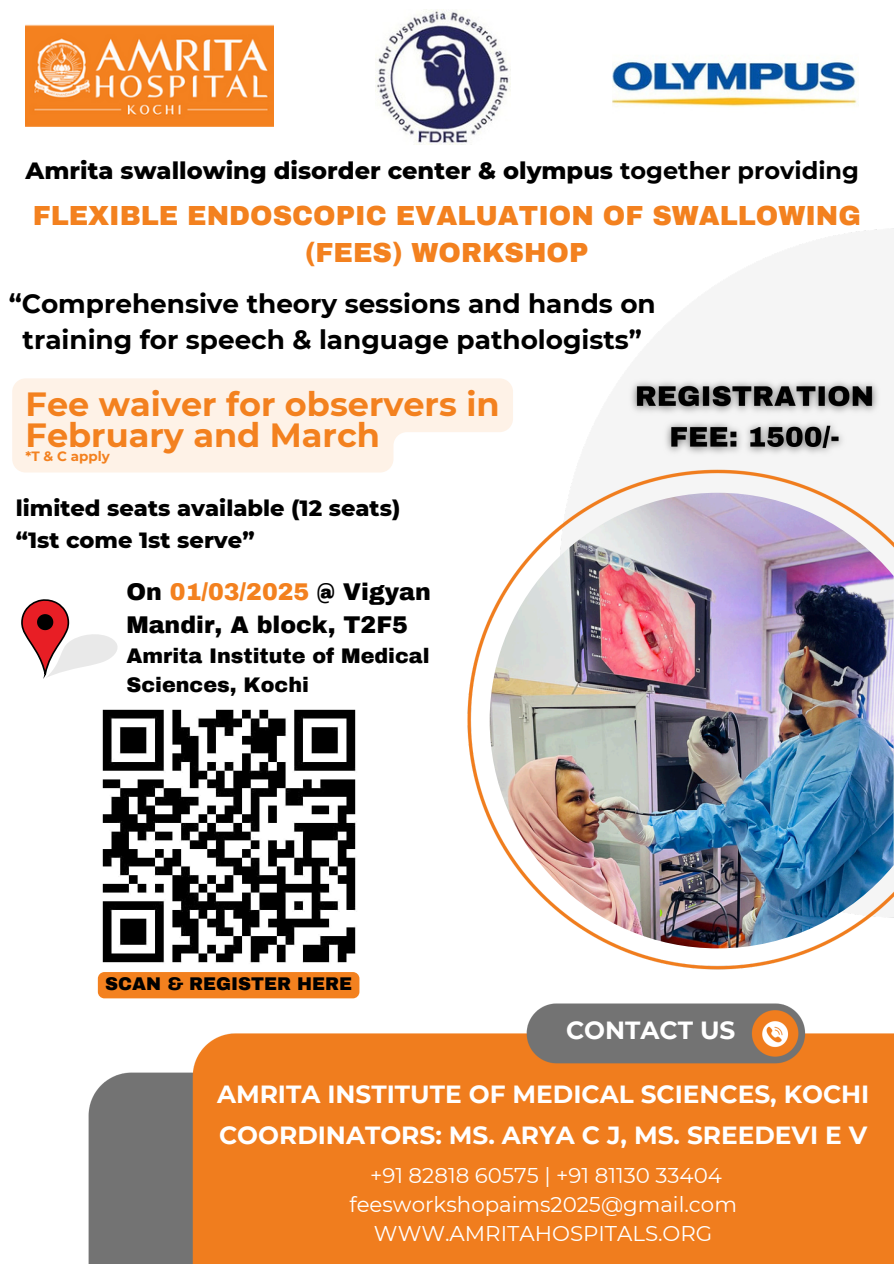
<style>
.page{position:relative;width:894px;height:1264px;background:#fff}
.page>*{position:absolute;margin:0;border:0;box-sizing:border-box;transform-origin:0 0}
.t1{font:700 33.45px/30.3px "Montserrat";color:#f3811f}
.t2{font:900 27px/37.2px "Archivo";color:#f3811f;text-align:center}
.t3{font:700 26.25px/36px "Montserrat";color:#000;text-align:center}
.t4{font:700 24.75px/41.7px "Montserrat";color:#fff}
.t5{font:800 24px "Montserrat";color:#000}
.t6{font:900 23.7px/32.7px "Archivo";color:#000}
.t7{font:800 22.5px "Montserrat";color:#000}
.t8{font:21.3px/29.2px "Montserrat";color:#fff;text-align:center}
.t9{font:900 20.7px/28.2px "Archivo";color:#000}
.t10{font:900 18px "Archivo";color:#000}
.t11{font:700 13.5px "Montserrat";color:#f3811f}
.s1{font-weight:700}
.s2{color:#f3811f}
</style>
<div class="page">
<img style="left:467px;top:228px;width:426px;height:742px">
<img style="left:489px;top:493px;width:404px;height:455px">
<img style="left:88px;top:996px;width:805px;height:267px">
<img style="left:26px;top:24px;width:247px;height:102px">
<img style="left:375px;top:10px;width:135px;height:135px">
<img style="left:612px;top:57px;width:246px;height:50px">
<svg style="left:21px;top:599px;width:97px;height:79px"></svg>
<img style="left:68px;top:676px;width:292px;height:320px">
<img style="left:623px;top:372px;width:263px;height:90px">
<svg style="left:12px;top:378px;width:501px;height:94px;background:#fef3e9"></svg>
<div style="left:98px;top:972px;width:261px;height:26px;background:#f3811f;border-radius:7px"></div>
<p class="t5" style="left:26px;top:156px;width:834px">Amrita swallowing disorder center &amp; olympus <span class="s1">together providing</span></p>
<h6 class="t2" style="left:33px;top:198px;width:829px">FLEXIBLE ENDOSCOPIC EVALUATION OF SWALLOWING (FEES) WORKSHOP</h6>
<h5 class="t3" style="left:9px;top:286px;width:648px">“Comprehensive theory sessions and hands on training for speech &amp; language pathologists”</h5>
<p class="t1" style="left:26px;top:389px;width:475px">Fee waiver for observers in<br>February and March</p>
<p class="t11" style="left:26px;top:448px;width:86px">*T &amp; C apply</p>
<h3 class="t7" style="left:16px;top:494px;width:386px">limited seats available (12 seats)</h3>
<p class="t7" style="left:16px;top:526px;width:240px">“1st come 1st serve”</p>
<p class="t6" style="left:126px;top:576px;width:306px">On <span class="s2">01/03/2025</span> @ Vigyan<br>Mandir, A block, T2F5</p>
<p class="t9" style="left:126px;top:642px;width:304px">Amrita Institute of Medical<br>Sciences, Kochi</p>
<p class="t10" style="left:105px;top:974px;width:248px">SCAN &amp; REGISTER HERE</p>
<h5 class="t4" style="left:566px;top:1009px;width:171px">CONTACT US</h5>
<h2 class="t4" style="left:217px;top:1072px;width:653px">AMRITA INSTITUTE OF MEDICAL SCIENCES, KOCHI<br>COORDINATORS: MS. ARYA C J, MS. SREEDEVI E V</h2>
<p class="t8" style="left:349px;top:1160px;width:389px">+91 82818 60575 | +91 81130 33404 feesworkshopaims2025@gmail.com<br>WWW.AMRITAHOSPITALS.ORG</p>
</div>
